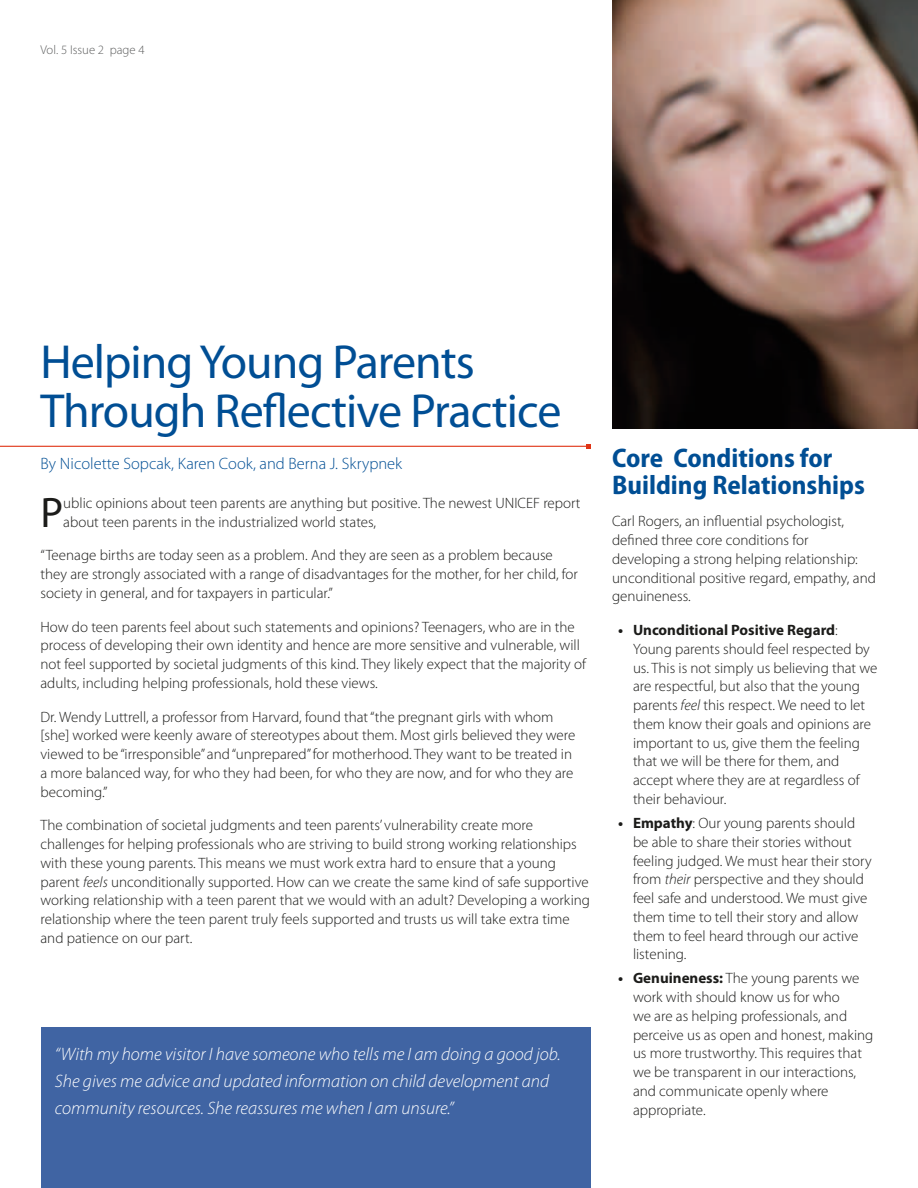
<style>
.page{position:relative;width:918px;height:1188px;background:#fff}
.page>*{position:absolute;margin:0;border:0;box-sizing:border-box;transform-origin:0 0}
.t1{font:48px/49.5px "Myriad Pro";letter-spacing:-.02em;color:#004e94}
.t2{font:42.75px "Myriad Pro";color:#1c1c1a}
.t3{font:700 semi-condensed 27px/27px "Myriad Pro";color:#004e94}
.t4{font:italic 300 18px/27px "Myriad Pro";color:#fff}
.t5{font:300 16.5px "Myriad Pro";color:#004e94}
.t6{font:300 15px/18.8px "Myriad Pro";color:#1c1c1a}
.t7{font:300 12.75px "Myriad Pro";color:#5e5f5f}
.s1{font-style:italic}
.s2{font-weight:700}
</style>
<div class="page">
<div style="left:41px;top:1027px;width:550px;height:161px;background:#4064a3"></div>
<hr style="left:0;top:446px;width:589px;height:1px;background:#e03416">
<svg style="left:587px;top:444px;width:4px;height:5px"></svg>
<img style="left:613px;top:0;width:305px;height:429px">
<p class="t7" style="left:40px;top:43px;width:106px">Vol. 5 Issue 2 page 4</p>
<h1 class="t1" style="left:40px;top:336px;width:522px">Helping Young Parents<br>Through Reflective Practice</h1>
<p class="t5" style="left:40px;top:454px;width:363px">By Nicolette Sopcak, Karen Cook, and Berna J. Skrypnek</p>
<h2 class="t2" style="left:40px;top:486px;width:24px">P</h2>
<p class="t6" style="left:63px;top:494px;width:519px">ublic opinions about teen parents are anything but positive. The newest UNICEF report about teen parents in the industrialized world states,</p>
<p class="t6" style="left:40px;top:546px;width:539px">“Teenage births are today seen as a problem. And they are seen as a problem because they are strongly associated with a range of disadvantages for the mother, for her child, for society in general, and for taxpayers in particular.”</p>
<p class="t6" style="left:40px;top:617px;width:547px">How do teen parents feel about such statements and opinions? Teenagers, who are in the process of developing their own identity and hence are more sensitive and vulnerable, will not feel supported by societal judgments of this kind. They likely expect that the majority of adults, including helping professionals, hold these views.</p>
<p class="t6" style="left:40px;top:707px;width:536px">Dr. Wendy Luttrell, a professor from Harvard, found that “the pregnant girls with whom [she] worked were keenly aware of stereotypes about them. Most girls believed they were viewed to be “irresponsible” and “unprepared” for motherhood. They want to be treated in a more balanced way, for who they had been, for who they are now, and for who they are becoming.”</p>
<p class="t6" style="left:40px;top:816px;width:551px">The combination of societal judgments and teen parents’ vulnerability create more challenges for helping professionals who are striving to build strong working relationships with these young parents. This means we must work extra hard to ensure that a young parent <span class="s1">feels</span> unconditionally supported. How can we create the same kind of safe supportive working relationship with a teen parent that we would with an adult? Developing a working relationship where the teen parent truly feels supported and trusts us will take extra time and patience on our part.</p>
<p class="t4" style="left:55px;top:1040px;width:507px">“With my home visitor I have someone who tells me I am doing a good job.<br>She gives me advice and updated information on child development and community resources. She reassures me when I am unsure.”</p>
<h3 class="t3" style="left:612px;top:445px;width:254px">Core Conditions for<br>Building Relationships</h3>
<p class="t6" style="left:612px;top:512px;width:265px">Carl Rogers, an influential psychologist, defined three core conditions for developing a strong helping relationship: unconditional positive regard, empathy, and genuineness.</p>
<p class="t6" style="left:633px;top:621px;width:246px;text-indent:-15px"><span class="s2">• Unconditional Positive Regard</span>:<br>Young parents should feel respected by us. This is not simply us believing that we are respectful, but also that the young parents <span class="s1">feel</span> this respect. We need to let them know their goals and opinions are important to us, give them the feeling that we will be there for them, and accept where they are at regardless of their behaviour.</p>
<p class="t6" style="left:633px;top:814px;width:240px;text-indent:-15px"><span class="s2">• Empathy</span>: Our young parents should be able to share their stories without feeling judged. We must hear their story from <span class="s1">their</span> perspective and they should feel safe and understood. We must give them time to tell their story and allow them to feel heard through our active listening.</p>
<p class="t6" style="left:633px;top:969px;width:242px;text-indent:-15px"><span class="s2">• Genuineness:</span> The young parents we work with should know us for who<br>we are as helping professionals, and perceive us as open and honest, making us more trustworthy. This requires that we be transparent in our interactions, and communicate openly where appropriate.</p>
</div>
